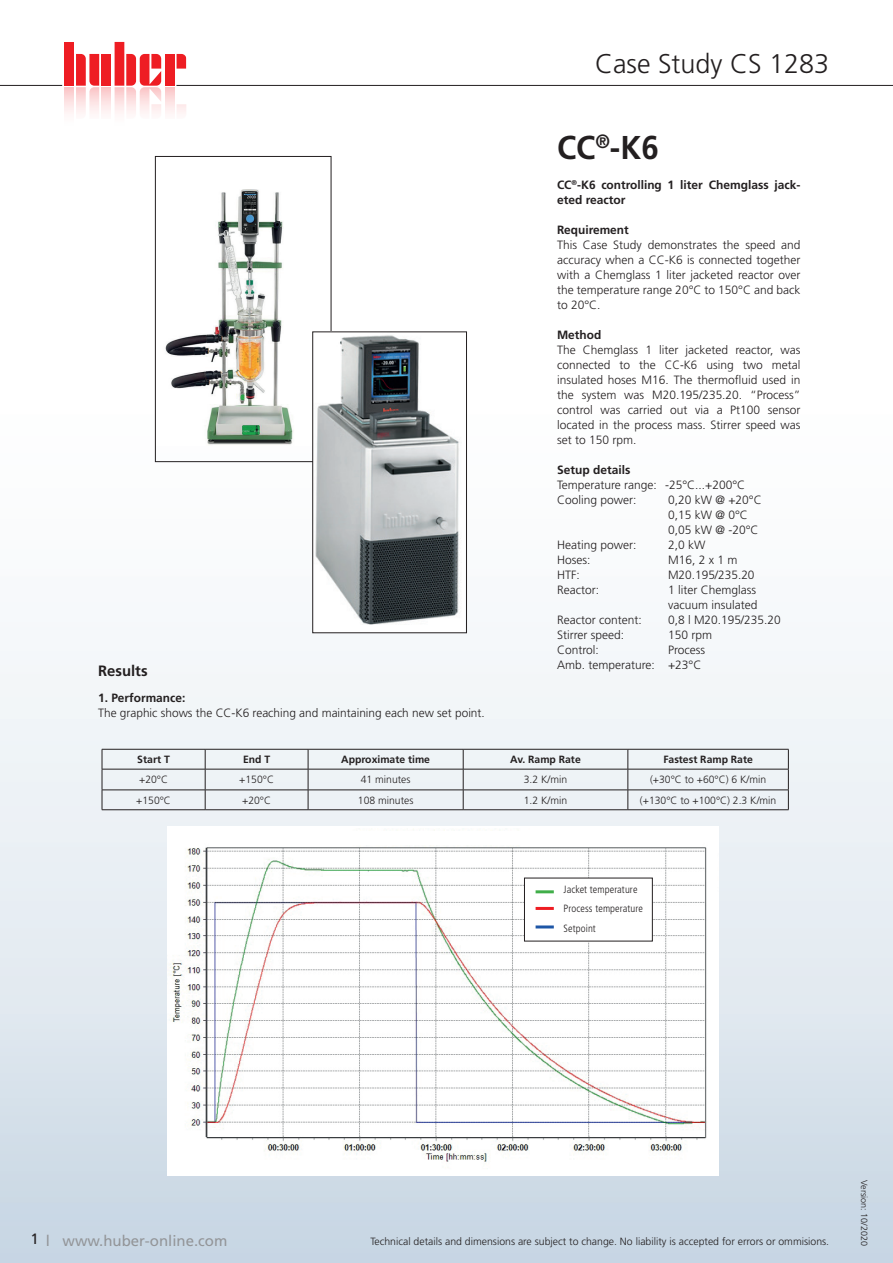
<style>
.page{position:relative;width:893px;height:1263px;background:#fff}
.page>*{position:absolute;margin:0;border:0;box-sizing:border-box;transform-origin:0 0}
.t1{font:700 33px "Frutiger LT Std";color:#231f20;scale:.95 1}
.t2{font:300 27px "Frutiger LT Std";color:#231f20}
.t3{font:15px "Frutiger LT Std";color:#939598}
.t4{font:700 15px "Frutiger LT Std";color:#231f20}
.t5{font:300 12px/15px "Frutiger LT Std";color:#231f20}
.t6{font:700 12px/15px "Frutiger LT Std";color:#231f20}
.t7{font:300 10.5px "Frutiger LT Std";color:#231f20}
.t8{font:700 10.5px "Frutiger LT Std";color:#231f20}
.t9{font:300 condensed 10.5px/19.5px "Frutiger LT Std";letter-spacing:.01em;color:#231f20}
.t10{font:300 9px "Frutiger LT Std";color:#231f20}
.s1{color:#231f20}
</style>
<div class="page">
<img style="left:0;top:264px;width:893px;height:999px">
<hr style="left:0;top:85px;width:893px;height:1px;background:#231f20">
<svg style="left:62px;top:42px;width:124px;height:71px"></svg>
<img style="left:167px;top:826px;width:551px;height:349px">
<div style="left:335px;top:831px;width:248px;height:13px;background:#fff"></div>
<div style="left:524px;top:878px;width:128px;height:63px;background:#fff"></div>
<div style="left:524px;top:878px;width:129px;height:63px;border:1px solid #231f20"></div>
<hr style="left:536px;top:890px;width:18px;height:3px;background:#40ae49">
<hr style="left:536px;top:907px;width:18px;height:3px;background:#ee1d23">
<hr style="left:536px;top:925px;width:18px;height:3px;background:#1e56a6">
<img style="left:157px;top:189px;width:172px;height:256px">
<div style="left:155px;top:156px;width:176px;height:306px;border:1px solid #231f20"></div>
<hr style="left:102px;top:749px;width:103px;height:1px;background:#231f20">
<hr style="left:205px;top:749px;width:103px;height:1px;background:#231f20">
<hr style="left:308px;top:749px;width:155px;height:1px;background:#231f20">
<hr style="left:463px;top:749px;width:165px;height:1px;background:#231f20">
<hr style="left:628px;top:749px;width:161px;height:1px;background:#231f20">
<hr style="left:102px;top:769px;width:103px;height:1px;background:#231f20">
<hr style="left:205px;top:769px;width:103px;height:1px;background:#231f20">
<hr style="left:308px;top:769px;width:155px;height:1px;background:#231f20">
<hr style="left:463px;top:769px;width:165px;height:1px;background:#231f20">
<hr style="left:628px;top:769px;width:161px;height:1px;background:#231f20">
<hr style="left:102px;top:790px;width:103px;height:1px;background:#231f20">
<svg style="left:102px;top:749px;width:1px;height:60px"></svg>
<hr style="left:205px;top:790px;width:103px;height:1px;background:#231f20">
<svg style="left:205px;top:749px;width:1px;height:60px"></svg>
<hr style="left:308px;top:790px;width:155px;height:1px;background:#231f20">
<svg style="left:308px;top:749px;width:1px;height:60px"></svg>
<hr style="left:463px;top:790px;width:165px;height:1px;background:#231f20">
<svg style="left:463px;top:749px;width:1px;height:60px"></svg>
<hr style="left:628px;top:790px;width:161px;height:1px;background:#231f20">
<svg style="left:628px;top:749px;width:1px;height:60px"></svg>
<svg style="left:788px;top:749px;width:1px;height:60px"></svg>
<hr style="left:102px;top:809px;width:103px;height:1px;background:#231f20">
<hr style="left:205px;top:809px;width:103px;height:1px;background:#231f20">
<hr style="left:308px;top:809px;width:155px;height:1px;background:#231f20">
<hr style="left:463px;top:809px;width:165px;height:1px;background:#231f20">
<hr style="left:628px;top:809px;width:161px;height:1px;background:#231f20">
<img style="left:315px;top:334px;width:150px;height:297px">
<div style="left:313px;top:332px;width:154px;height:301px;border:1px solid #231f20"></div>
<h2 class="t2" style="left:595px;top:49px;width:236px">Case Study CS 1283</h2>
<p class="t4" style="left:98px;top:662px;width:51px">Results</p>
<p class="t6" style="left:98px;top:690px;width:89px">1. Performance:</p>
<p class="t5" style="left:98px;top:706px;width:388px">The graphic shows the CC-K6 reaching and maintaining each new set point.</p>
<h1 class="t1" style="left:557px;top:128px;width:109px">CC<sup>®</sup>-K6</h1>
<p class="t6" style="left:557px;top:177px;width:245px">CC<sup>®</sup>-K6 controlling 1 liter Chemglass jack&shy;eted reactor</p>
<p class="t6" style="left:557px;top:222px;width:73px">Requirement</p>
<p class="t5" style="left:557px;top:237px;width:245px;text-align:justify">This Case Study demonstrates the speed and accuracy when a CC-K6 is connected together with a Chemglass 1 liter jacketed reactor over the temperature range 20°C to 150°C and back to 20°C.</p>
<p class="t6" style="left:557px;top:327px;width:46px">Method</p>
<p class="t5" style="left:557px;top:342px;width:245px;text-align:justify">The Chemglass 1 liter jacketed reactor, was connected to the CC-K6 using two metal insulated hoses M16. The thermofluid used in the system was M20.195/235.20. “Process” control was carried out via a Pt100 sensor located in the process mass. Stirrer speed was set to 150 rpm.</p>
<p class="t6" style="left:557px;top:462px;width:75px">Setup details</p>
<p class="t5" style="left:557px;top:477px;width:190px">Temperature range: -25°C...+200°C<br>Cooling power:</p>
<p class="t5" style="left:668px;top:492px;width:95px">0,20 kW @ +20°C<br>0,15 kW @ 0°C<br>0,05 kW @ -20°C</p>
<p class="t5" style="left:557px;top:537px;width:81px">Heating power:</p>
<p class="t5" style="left:668px;top:537px;width:39px">2,0 kW</p>
<p class="t5" style="left:557px;top:552px;width:35px">Hoses:</p>
<p class="t5" style="left:668px;top:552px;width:71px">M16, 2 x 1 m</p>
<p class="t5" style="left:557px;top:567px;width:24px">HTF:</p>
<p class="t5" style="left:668px;top:567px;width:88px">M20.195/235.20</p>
<p class="t5" style="left:557px;top:582px;width:43px">Reactor:</p>
<p class="t5" style="left:668px;top:582px;width:91px">1 liter Chemglass vacuum insulated</p>
<p class="t5" style="left:557px;top:612px;width:86px">Reactor content:</p>
<p class="t5" style="left:668px;top:612px;width:114px">0,8 l M20.195/235.20</p>
<p class="t5" style="left:557px;top:627px;width:69px">Stirrer speed:</p>
<p class="t5" style="left:668px;top:627px;width:46px">150 rpm</p>
<p class="t5" style="left:557px;top:642px;width:43px">Control:</p>
<p class="t5" style="left:557px;top:642px;width:150px;text-indent:111px">Process<br>Amb. temperature: +23°C</p>
<p class="t8" style="left:137px;top:753px;width:34px">Start T</p>
<p class="t8" style="left:243px;top:753px;width:29px">End T</p>
<p class="t8" style="left:341px;top:753px;width:90px">Approximate time</p>
<p class="t8" style="left:510px;top:753px;width:72px">Av. Ramp Rate</p>
<p class="t8" style="left:663px;top:753px;width:91px">Fastest Ramp Rate</p>
<p class="t7" style="left:139px;top:773px;width:30px">+20°C</p>
<p class="t7" style="left:239px;top:773px;width:36px">+150°C</p>
<p class="t7" style="left:361px;top:773px;width:51px">41 minutes</p>
<p class="t7" style="left:524px;top:773px;width:45px">3.2 K/min</p>
<p class="t7" style="left:650px;top:773px;width:118px">(+30°C to +60°C) 6 K/min</p>
<p class="t7" style="left:136px;top:794px;width:36px">+150°C</p>
<p class="t7" style="left:242px;top:794px;width:30px">+20°C</p>
<p class="t7" style="left:358px;top:794px;width:57px">108 minutes</p>
<p class="t7" style="left:524px;top:794px;width:45px">1.2 K/min</p>
<p class="t7" style="left:640px;top:794px;width:138px">(+130°C to +100°C) 2.3 K/min</p>
<p class="t9" style="left:564px;top:879px;width:81px">Jacket temperature<br>Process temperature<br>Setpoint</p>
<p class="t3" style="left:31px;top:1231px;width:198px"><span class="s1">1</span> l www.huber-online.com</p>
<p class="t7" style="left:370px;top:1236px;width:460px">Technical details and dimensions are subject to change. No liability is accepted for errors or ommisions.</p>
<p class="t10" style="left:869px;top:1180px;width:67px;rotate:90deg">Version: 10/2020</p>
</div>
